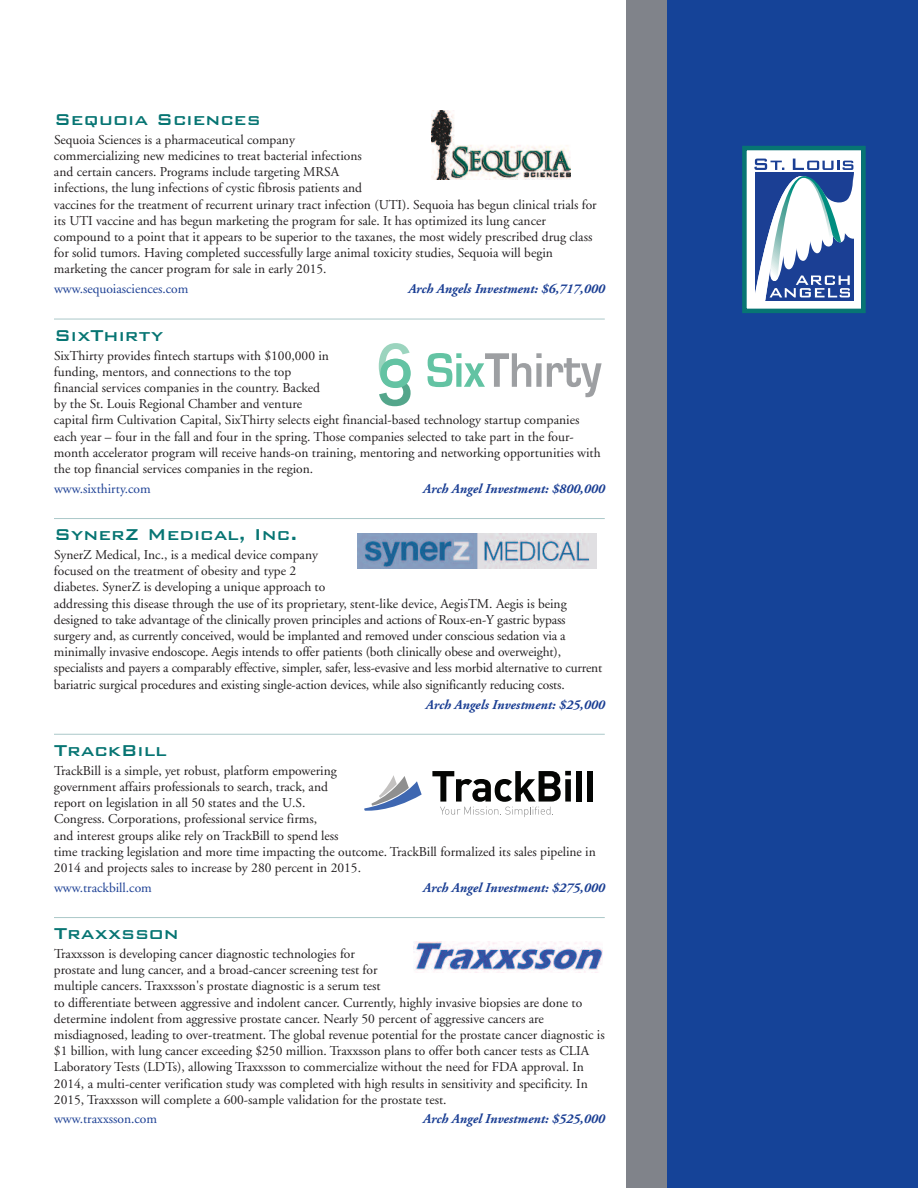
<style>
.page{position:relative;width:918px;height:1188px;background:#fff}
.page>*{position:absolute;margin:0;border:0;box-sizing:border-box;transform-origin:0 0}
.t1{font:500 21px "Bank Gothic";color:#077573}
.t2{font:13.5px/16.2px "Adobe Garamond";color:#231f20}
.t3{font:italic 700 13.5px "Adobe Garamond";color:#1b3f94}
.t4{font:13.5px "Adobe Garamond";color:#1b3f94}
</style>
<div class="page">
<div style="left:643px;top:0;width:275px;height:1188px;background:#154398"></div>
<hr style="left:54px;top:319px;width:551px;height:1px;background:#abc8c9">
<hr style="left:54px;top:518px;width:551px;height:1px;background:#abc8c9">
<hr style="left:54px;top:734px;width:551px;height:1px;background:#abc8c9">
<hr style="left:54px;top:917px;width:551px;height:1px;background:#abc8c9">
<img style="left:431px;top:110px;width:139px;height:69px">
<svg style="left:428px;top:353px;width:174px;height:44px"></svg>
<svg style="left:379px;top:343px;width:32px;height:63px"></svg>
<img style="left:358px;top:534px;width:238px;height:34px">
<svg style="left:364px;top:775px;width:58px;height:36px"></svg>
<svg style="left:432px;top:771px;width:139px;height:46px"></svg>
<div style="left:576px;top:771px;width:5px;height:30px;background:#040503"></div>
<div style="left:587px;top:771px;width:5px;height:30px;background:#040503"></div>
<img style="left:414px;top:941px;width:188px;height:31px">
<div style="left:626px;top:0;width:40px;height:1188px;background:#80838a"></div>
<div style="left:747px;top:150px;width:114px;height:159px;background:#fff"></div>
<svg style="left:754px;top:159px;width:99px;height:141px"></svg>
<div style="left:742px;top:146px;width:124px;height:167px;border:4px solid #077573"></div>
<h1 class="t1" style="left:54px;top:108px;width:208px">Sequoia Sciences</h1>
<p class="t2" style="left:54px;top:133px;width:544px">Sequoia Sciences is a pharmaceutical company<br>commercializing new medicines to treat bacterial infections<br>and certain cancers. Programs include targeting MRSA<br>infections, the lung infections of cystic fibrosis patients and<br>vaccines for the treatment of recurrent urinary tract infection (UTI). Sequoia has begun clinical trials for its UTI vaccine and has begun marketing the program for sale. It has optimized its lung cancer compound to a point that it appears to be superior to the taxanes, the most widely prescribed drug class for solid tumors. Having completed successfully large animal toxicity studies, Sequoia will begin marketing the cancer program for sale in early 2015.</p>
<p class="t4" style="left:54px;top:284px;width:136px">www.sequoiasciences.com</p>
<p class="t3" style="left:408px;top:284px;width:198px">Arch Angels Investment: $6,717,000</p>
<h1 class="t1" style="left:54px;top:324px;width:111px">SixThirty</h1>
<p class="t2" style="left:54px;top:348px;width:548px">SixThirty provides fintech startups with $100,000 in<br>funding, mentors, and connections to the top<br>financial services companies in the country. Backed<br>by the St. Louis Regional Chamber and venture<br>capital firm Cultivation Capital, SixThirty selects eight financial-based technology startup companies each year – four in the fall and four in the spring. Those companies selected to take part in the four&shy;month accelerator program will receive hands-on training, mentoring and networking opportunities with the top financial services companies in the region.</p>
<p class="t4" style="left:54px;top:483px;width:98px">www.sixthirty.com</p>
<p class="t3" style="left:423px;top:483px;width:183px">Arch Angel Investment: $800,000</p>
<h1 class="t1" style="left:54px;top:523px;width:245px">SynerZ Medical, Inc.</h1>
<p class="t2" style="left:54px;top:548px;width:550px">SynerZ Medical, Inc., is a medical device company<br>focused on the treatment of obesity and type 2<br>diabetes. SynerZ is developing a unique approach to<br>addressing this disease through the use of its proprietary, stent-like device, AegisTM. Aegis is being designed to take advantage of the clinically proven principles and actions of Roux-en-Y gastric bypass surgery and, as currently conceived, would be implanted and removed under conscious sedation via a minimally invasive endoscope. Aegis intends to offer patients (both clinically obese and overweight), specialists and payers a comparably effective, simpler, safer, less-evasive and less morbid alternative to current bariatric surgical procedures and existing single-action devices, while also significantly reducing costs.</p>
<p class="t3" style="left:426px;top:699px;width:180px">Arch Angels Investment: $25,000</p>
<h1 class="t1" style="left:54px;top:739px;width:114px">TrackBill</h1>
<p class="t2" style="left:54px;top:764px;width:543px">TrackBill is a simple, yet robust, platform empowering<br>government affairs professionals to search, track, and<br>report on legislation in all 50 states and the U.S.<br>Congress. Corporations, professional service firms,<br>and interest groups alike rely on TrackBill to spend less<br>time tracking legislation and more time impacting the outcome. TrackBill formalized its sales pipeline in 2014 and projects sales to increase by 280 percent in 2015.</p>
<p class="t4" style="left:54px;top:882px;width:99px">www.trackbill.com</p>
<p class="t3" style="left:423px;top:882px;width:183px">Arch Angel Investment: $275,000</p>
<h1 class="t1" style="left:54px;top:922px;width:126px">Traxxsson</h1>
<p class="t2" style="left:54px;top:947px;width:552px">Traxxsson is developing cancer diagnostic technologies for<br>prostate and lung cancer, and a broad-cancer screening test for<br>multiple cancers. Traxxsson's prostate diagnostic is a serum test<br>to differentiate between aggressive and indolent cancer. Currently, highly invasive biopsies are done to determine indolent from aggressive prostate cancer. Nearly 50 percent of aggressive cancers are misdiagnosed, leading to over-treatment. The global revenue potential for the prostate cancer diagnostic is $1 billion, with lung cancer exceeding $250 million. Traxxsson plans to offer both cancer tests as CLIA Laboratory Tests (LDTs), allowing Traxxsson to commercialize without the need for FDA approval. In 2014, a multi-center verification study was completed with high results in sensitivity and specificity. In 2015, Traxxsson will complete a 600-sample validation for the prostate test.</p>
<p class="t4" style="left:54px;top:1114px;width:105px">www.traxxsson.com</p>
<p class="t3" style="left:423px;top:1114px;width:183px">Arch Angel Investment: $525,000</p>
</div>
